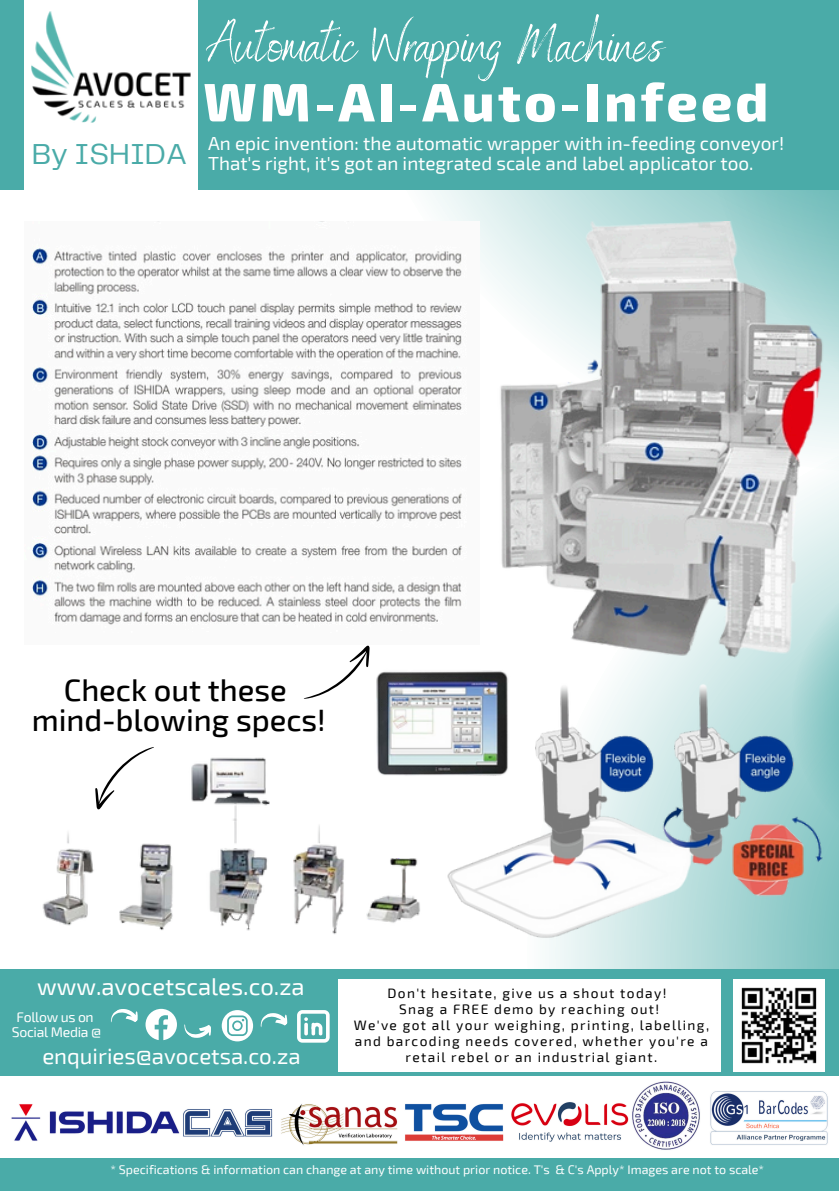
<style>
.page{position:relative;width:839px;height:1191px;background:#fff}
.page>*{position:absolute;margin:0;border:0;box-sizing:border-box;transform-origin:0 0}
.t1{font:800 54.2px "Exo 2";letter-spacing:.06em;color:#fff}
.t2{font:53.6px "Benedict";color:#fff}
.t3{font:500 30.8px/30px "Exo 2";color:#000;text-align:center}
.t4{font:30px "Telegraf";color:#4aaba8}
.t5{font:23.8px "Exo 2";color:#fff}
.t6{font:22.2px "Exo 2";color:#fff}
.t7{font:18.8px/20.2px "Exo 2";color:#fff}
.t8{font:14px "Exo 2";letter-spacing:-.02em;color:#fff}
.t9{font:13.6px/16px "Exo 2";letter-spacing:.1em;color:#000;text-align:center}
.t10{font:12.4px "Exo 2";color:#fff}
</style>
<div class="page">
<svg style="left:319px;top:190px;width:217px;height:32px"></svg>
<svg style="left:536px;top:190px;width:302px;height:32px;background:#a4d4d3"></svg>
<svg style="left:412px;top:951px;width:347px;height:19px"></svg>
<svg style="left:759px;top:743px;width:79px;height:227px;background:#83c5c3"></svg>
<div style="left:0;top:0;width:838px;height:190px;background:#4aaba8"></div>
<div style="left:24px;top:0;width:174px;height:226px;background:#fff"></div>
<div style="left:0;top:970px;width:838px;height:221px;background:#4aaba8"></div>
<svg style="left:297px;top:1010px;width:32px;height:33px"></svg>
<svg style="left:111px;top:1008px;width:100px;height:33px"></svg>
<svg style="left:222px;top:1010px;width:66px;height:31px"></svg>
<img style="left:32px;top:11px;width:159px;height:111px">
<img style="left:733px;top:980px;width:91px;height:91px">
<div style="left:338px;top:979px;width:383px;height:93px;background:#fff"></div>
<img style="left:0;top:1076px;width:838px;height:81px">
<img style="left:32px;top:246px;width:430px;height:379px">
<img style="left:376px;top:671px;width:453px;height:280px">
<img style="left:42px;top:742px;width:393px;height:219px">
<img style="left:479px;top:222px;width:359px;height:521px">
<svg style="left:93px;top:743px;width:61px;height:70px"></svg>
<svg style="left:303px;top:645px;width:67px;height:54px"></svg>
<p class="t4" style="left:32px;top:141px;width:157px">By ISHIDA</p>
<p class="t2" style="left:208px;top:10px;width:456px">Automatic Wrapping Machines</p>
<h6 class="t1" style="left:203px;top:66px;width:566px">WM-AI-Auto-Infeed</h6>
<h3 class="t7" style="left:208px;top:132px;width:577px">An epic invention: the automatic wrapper with in-feeding conveyor!<br>That's right, it's got an integrated scale and label applicator too.</h3>
<p class="t3" style="left:32px;top:674px;width:295px">Check out these mind-blowing specs!</p>
<p class="t5" style="left:37px;top:971px;width:269px">www.avocetscales.co.za</p>
<h2 class="t8" style="left:16px;top:1008px;width:79px">Follow us on</h2>
<h1 class="t8" style="left:12px;top:1023px;width:91px">Social Media @</h1>
<p class="t6" style="left:42px;top:1042px;width:260px">enquiries@avocetsa.co.za</p>
<p class="t9" style="left:387px;top:985px;width:280px">Don't hesitate, give us a shout today!</p>
<p class="t9" style="left:399px;top:1001px;width:262px">Snag a FREE demo by reaching out!</p>
<h5 class="t9" style="left:354px;top:1017px;width:357px">We've got all your weighing, printing, labelling, and barcoding needs covered, whether you're a retail rebel or an industrial giant.</h5>
<p class="t10" style="left:111px;top:1162px;width:655px">* Specifications &amp; information can change at any time without prior notice. T's &amp; C's Apply* Images are not to scale*</p>
</div>
